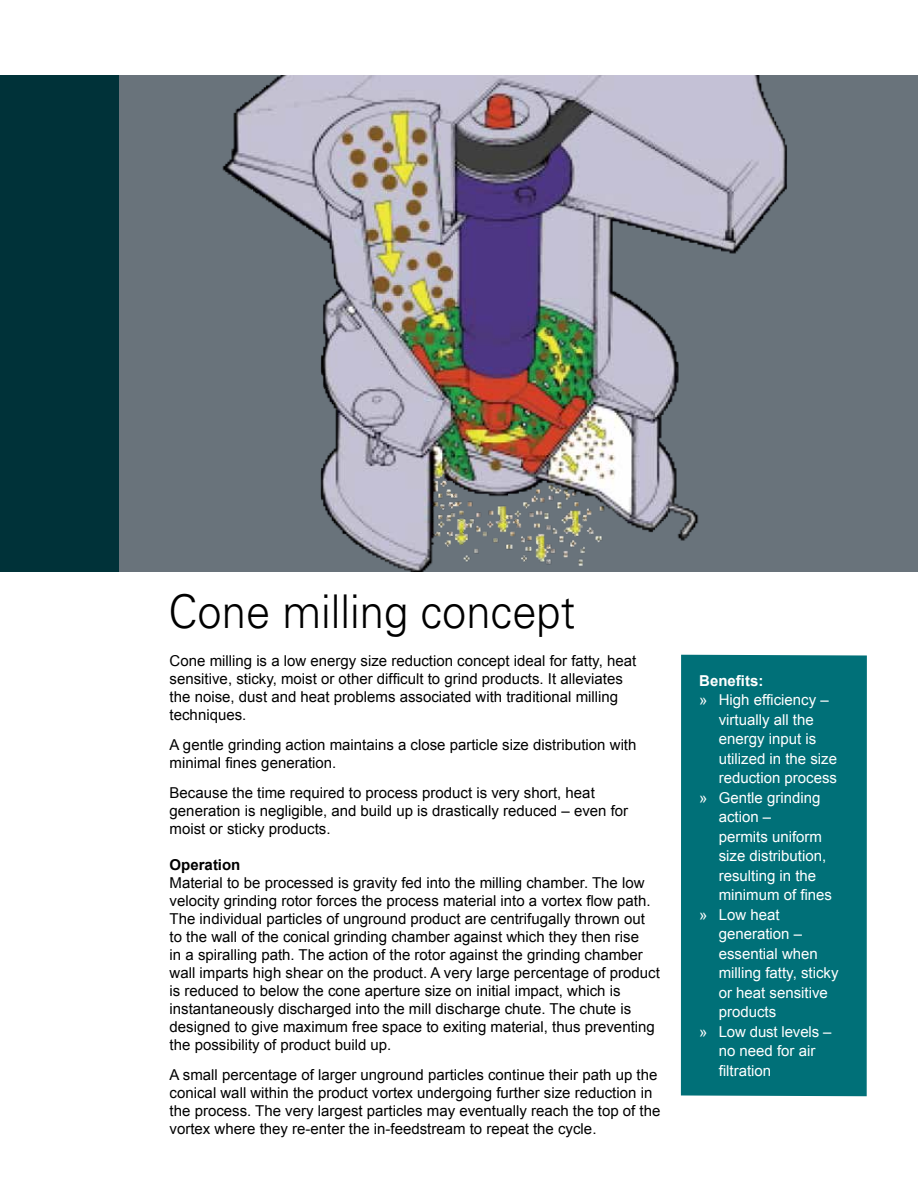
<style>
.page{position:relative;width:918px;height:1188px;background:#fff}
.page>*{position:absolute;margin:0;border:0;box-sizing:border-box;transform-origin:0 0}
.t1{font:300 46.5px "Univers LT Std";color:#000;scale:.94 1}
.t2{font:15px/18px "Arial";color:#000}
.t3{font:15px "Arial";color:#fff}
.t4{font:700 15px "Arial";color:#000}
.t5{font:700 15px "Arial";color:#fff}
</style>
<div class="page">
<div style="left:0;top:76px;width:918px;height:496px;background:#69737b"></div>
<div style="left:0;top:76px;width:119px;height:496px;background:#003239"></div>
<img style="left:222px;top:76px;width:565px;height:495px">
<div style="left:681px;top:655px;width:186px;height:441px;background:#007078"></div>
<h1 class="t1" style="left:169px;top:583px;width:434px">Cone milling concept</h1>
<p class="t2" style="left:170px;top:652px;width:468px">Cone milling is a low energy size reduction concept ideal for fatty, heat sensitive, sticky, moist or other difficult to grind products. It alleviates the noise, dust and heat problems associated with traditional milling techniques.</p>
<p class="t2" style="left:170px;top:736px;width:468px">A gentle grinding action maintains a close particle size distribution with minimal fines generation.</p>
<p class="t2" style="left:170px;top:784px;width:460px">Because the time required to process product is very short, heat generation is negligible, and build up is drastically reduced – even for moist or sticky products.</p>
<p class="t4" style="left:170px;top:854px;width:72px">Operation</p>
<p class="t2" style="left:170px;top:874px;width:492px">Material to be processed is gravity fed into the milling chamber. The low velocity grinding rotor forces the process material into a vortex flow path.<br>The individual particles of unground product are centrifugally thrown out to the wall of the conical grinding chamber against which they then rise<br>in a spiralling path. The action of the rotor against the grinding chamber wall imparts high shear on the product. A very large percentage of product is reduced to below the cone aperture size on initial impact, which is instantaneously discharged into the mill discharge chute. The chute is designed to give maximum free space to exiting material, thus preventing the possibility of product build up.</p>
<p class="t2" style="left:170px;top:1066px;width:492px">A small percentage of larger unground particles continue their path up the conical wall within the product vortex undergoing further size reduction in the process. The very largest particles may eventually reach the top of the vortex where they re-enter the in-feedstream to repeat the cycle.</p>
<p class="t5" style="left:699px;top:670px;width:66px">Benefits:</p>
<p class="t3" style="left:699px;top:690px;width:131px">» High efficiency –</p>
<p class="t3" style="left:719px;top:710px;width:97px">virtually all the</p>
<p class="t3" style="left:719px;top:729px;width:99px">energy input is</p>
<p class="t3" style="left:719px;top:749px;width:120px">utilized in the size</p>
<p class="t3" style="left:719px;top:768px;width:120px">reduction process</p>
<p class="t3" style="left:699px;top:788px;width:123px">» Gentle grinding</p>
<p class="t3" style="left:719px;top:807px;width:54px">action –</p>
<p class="t3" style="left:719px;top:827px;width:105px">permits uniform</p>
<p class="t3" style="left:719px;top:846px;width:109px">size distribution,</p>
<p class="t3" style="left:719px;top:866px;width:99px">resulting in the</p>
<p class="t3" style="left:719px;top:885px;width:115px">minimum of fines</p>
<p class="t3" style="left:699px;top:905px;width:82px">» Low heat</p>
<p class="t3" style="left:719px;top:924px;width:85px">generation –</p>
<p class="t3" style="left:719px;top:944px;width:101px">essential when</p>
<p class="t3" style="left:719px;top:963px;width:121px">milling fatty, sticky</p>
<p class="t3" style="left:719px;top:983px;width:111px">or heat sensitive</p>
<p class="t3" style="left:719px;top:1002px;width:59px">products</p>
<p class="t3" style="left:699px;top:1022px;width:134px">» Low dust levels –</p>
<p class="t3" style="left:719px;top:1041px;width:98px">no need for air</p>
<p class="t3" style="left:719px;top:1061px;width:54px">filtration</p>
</div>
